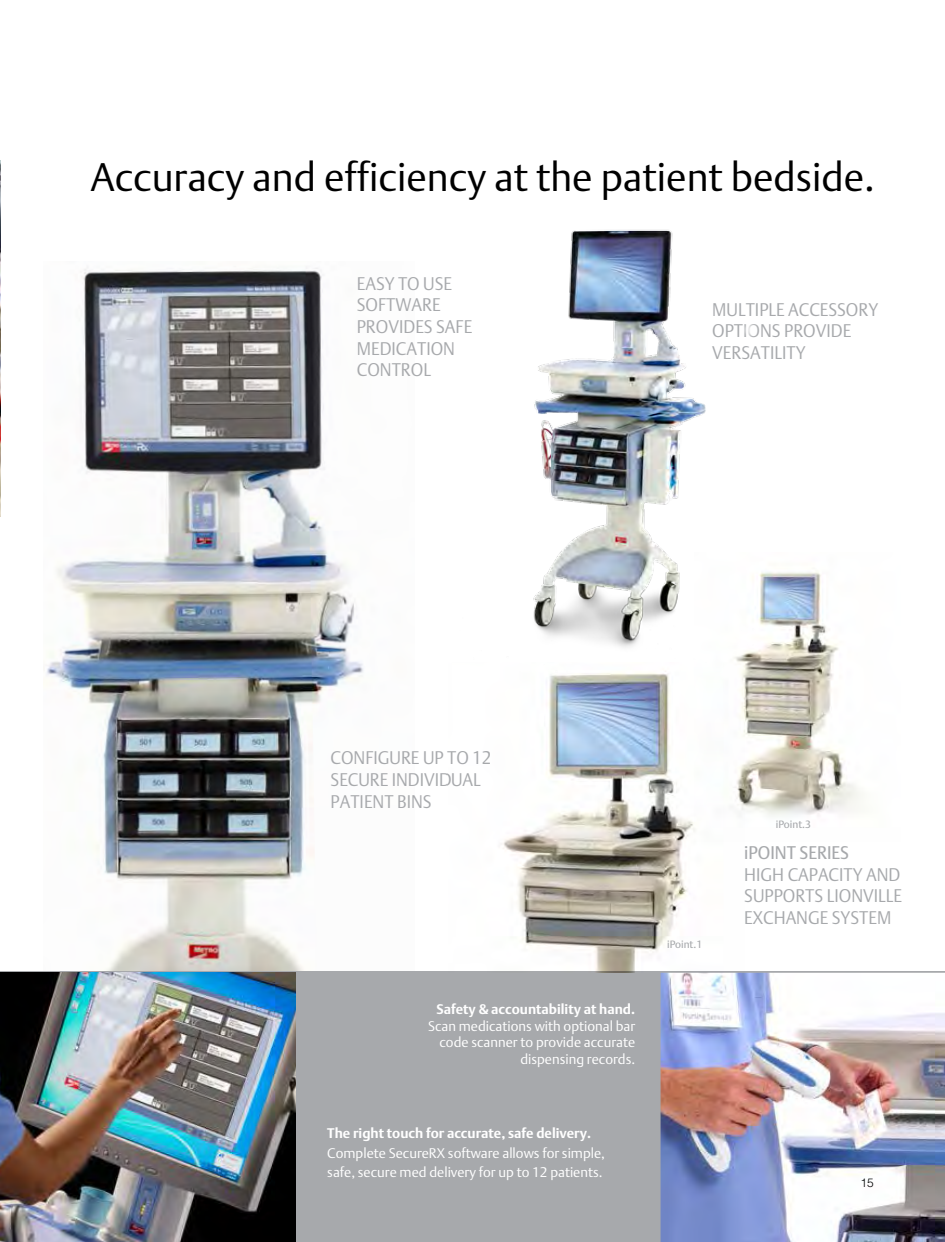
<style>
.page{position:relative;width:945px;height:1242px;background:#fff}
.page>*{position:absolute;margin:0;border:0;box-sizing:border-box;transform-origin:0 0}
.t1{font:300 39.45px "DTL Argo T";color:#000}
.t2{font:300 18.15px/21.6px "DTL Argo T";color:#a7a9ac;scale:.95 1}
.t3{font:18.15px "DTL Argo T";color:#a7a9ac;scale:.95 1}
.t4{font:300 13.8px/16.5px "DTL Argo T";color:#fff}
.t5{font:700 13.8px "DTL Argo T";color:#fff}
.t6{font:300 12px "Helvetica";color:#000}
.t7{font:10.5px "DTL Argo T";color:#a7a9ac}
</style>
<div class="page">
<img style="left:43px;top:267px;width:371px;height:705px">
<div style="left:0;top:972px;width:945px;height:270px;background:#a7a9ac"></div>
<img style="left:660px;top:972px;width:285px;height:270px">
<img style="left:0;top:972px;width:296px;height:270px">
<img style="left:449px;top:683px;width:295px;height:289px">
<img style="left:694px;top:571px;width:169px;height:270px">
<img style="left:0;top:160px;width:1px;height:356px">
<div style="left:439px;top:221px;width:324px;height:462px;background:#fff;opacity:.75"></div>
<img style="left:448px;top:221px;width:311px;height:453px">
<h1 class="t1" style="left:90px;top:154px;width:786px">Accuracy and efficiency at the patient bedside.</h1>
<p class="t2" style="left:357px;top:272px;width:123px">EASY TO USE<br>SOFTWARE<br>PROVIDES SAFE<br>MEDICATION<br>CONTROL</p>
<p class="t2" style="left:712px;top:298px;width:176px">MULTIPLE ACCESSORY<br>OPTIONS PROVIDE<br>VERSATILITY</p>
<p class="t2" style="left:331px;top:747px;width:23px">Configure</p>
<p class="t2" style="left:423px;top:747px;width:74px">up to 12</p>
<p class="t2" style="left:331px;top:769px;width:11px">secure</p>
<p class="t2" style="left:392px;top:769px;width:16px">Individual</p>
<p class="t2" style="left:331px;top:790px;width:21px">Patient</p>
<p class="t2" style="left:397px;top:790px;width:10px">bins</p>
<p class="t5" style="left:437px;top:1001px;width:200px">Safety &amp; accountability at hand.</p>
<p class="t4" style="left:428px;top:1017px;width:209px;text-align:right">Scan medications with optional bar code scanner to provide accurate dispensing records.</p>
<p class="t5" style="left:327px;top:1125px;width:265px">The right touch for accurate, safe delivery.</p>
<p class="t4" style="left:327px;top:1143px;width:279px;line-height:19.2px">Complete SecureRX software allows for simple, safe, secure med delivery for up to 12 patients.</p>
<p class="t7" style="left:667px;top:938px;width:37px">IPOINT.1</p>
<p class="t7" style="left:776px;top:818px;width:37px">IPOINT.3</p>
<p class="t3" style="left:744px;top:842px;width:110px">IPOINT SERIES</p>
<p class="t2" style="left:744px;top:863px;width:23px">High</p>
<p class="t2" style="left:788px;top:863px;width:22px">Capacity</p>
<p class="t2" style="left:866px;top:863px;width:13px">and</p>
<p class="t2" style="left:744px;top:885px;width:12px">supports</p>
<p class="t2" style="left:827px;top:885px;width:10px">lionville</p>
<p class="t2" style="left:744px;top:907px;width:12px">exchange</p>
<p class="t2" style="left:832px;top:907px;width:12px">system</p>
<p class="t6" style="left:861px;top:1175px;width:15px">15</p>
</div>
